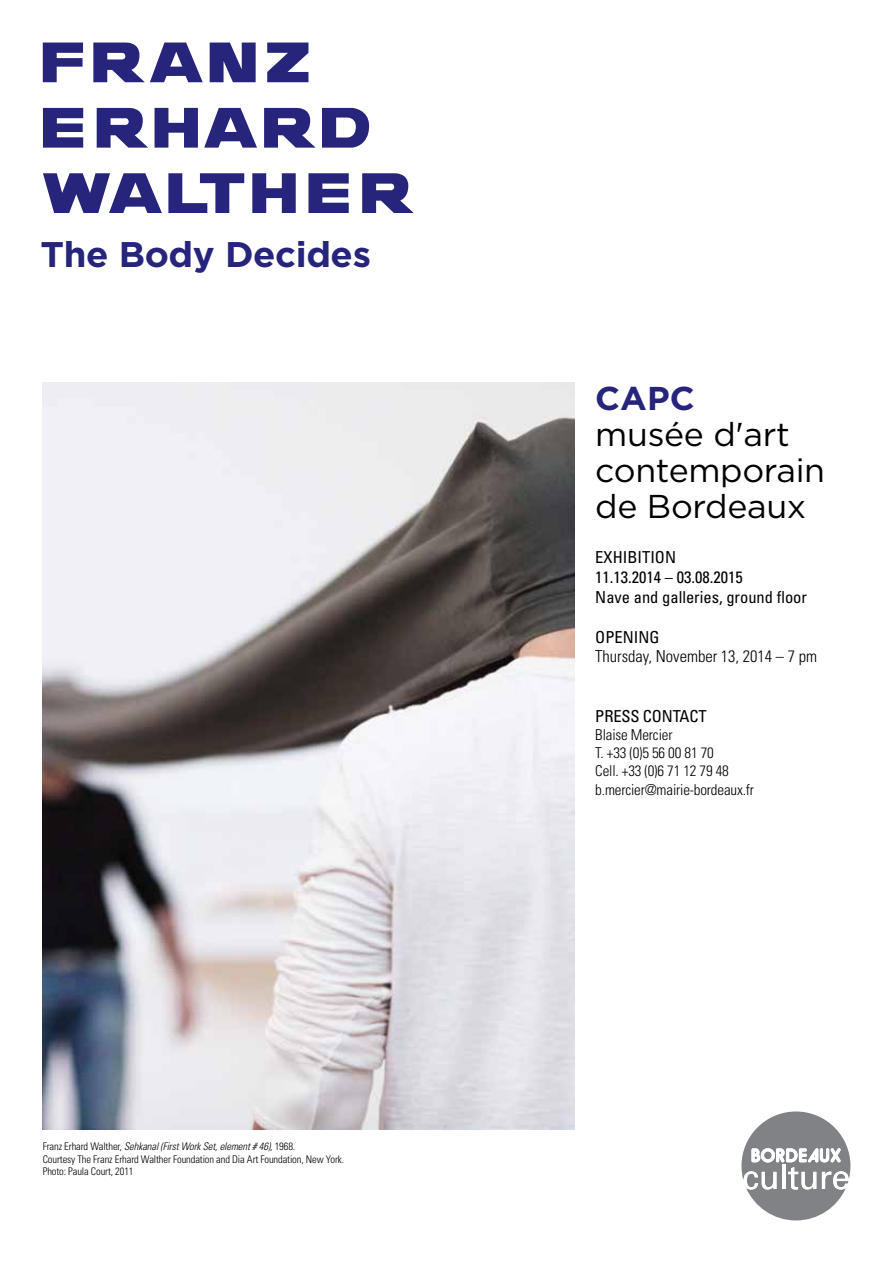
<style>
.page{position:relative;width:893px;height:1263px;background:#fff}
.page>*{position:absolute;margin:0;border:0;box-sizing:border-box;transform-origin:0 0}
.t1{font:700 35.55px "Gotham HTF";letter-spacing:-.01em;color:#26247b}
.t2{font:33px/36px "Gotham HTF";letter-spacing:-.01em;color:#000}
.t3{font:700 33px "Gotham HTF";color:#26247b}
.t4{font:condensed 16.5px/19.8px "Univers";color:#000}
.t5{font:300 condensed 16.5px "Univers";color:#000}
.t6{font:300 condensed 15px/18.3px "Univers";letter-spacing:-.01em;color:#000}
.t7{font:300 condensed 10.5px/12.6px "Univers";letter-spacing:-.01em;color:#000}
.s1{font-style:italic}
</style>
<div class="page">
<svg style="left:741px;top:1111px;width:109px;height:109px"></svg>
<svg style="left:210px;top:43px;width:46px;height:39px;background:#45448e"></svg>
<svg style="left:43px;top:43px;width:40px;height:39px"></svg>
<svg style="left:267px;top:43px;width:41px;height:39px"></svg>
<svg style="left:93px;top:42px;width:110px;height:40px"></svg>
<svg style="left:43px;top:108px;width:40px;height:40px;background:#4d4c93"></svg>
<svg style="left:155px;top:108px;width:43px;height:40px"></svg>
<svg style="left:204px;top:108px;width:53px;height:40px"></svg>
<svg style="left:97px;top:107px;width:51px;height:41px"></svg>
<svg style="left:322px;top:108px;width:47px;height:40px"></svg>
<svg style="left:264px;top:107px;width:52px;height:41px"></svg>
<svg style="left:308px;top:173px;width:41px;height:40px;background:#504f94"></svg>
<svg style="left:252px;top:173px;width:44px;height:40px"></svg>
<svg style="left:168px;top:173px;width:76px;height:40px"></svg>
<svg style="left:43px;top:173px;width:119px;height:40px"></svg>
<svg style="left:362px;top:173px;width:52px;height:40px"></svg>
<img style="left:43px;top:383px;width:531px;height:746px">
<h1 class="t1" style="left:40px;top:233px;width:332px">The Body Decides</h1>
<p class="t7" style="left:43px;top:1140px;width:303px">Franz Erhard Walther, <span class="s1">Sehkanal (First Work Set, element # 46)</span>, 1968.<br>Courtesy The Franz Erhard Walther Foundation and Dia Art Foundation, New York.<br>Photo: Paula Court, 2011</p>
<h2 class="t3" style="left:595px;top:379px;width:101px">CAPC</h2>
<h2 class="t2" style="left:595px;top:416px;width:231px">musée d'art contemporain de Bordeaux</h2>
<h3 class="t4" style="left:595px;top:547px;width:213px">exhibition<br>11.13.2014 – 03.08.2015<br>Nave and galleries, ground floor</h3>
<h3 class="t4" style="left:595px;top:626px;width:29px">OPENIN</h3>
<h3 class="t4" style="left:649px;top:626px;width:12px">G</h3>
<h3 class="t5" style="left:595px;top:647px;width:223px">Thursday, November 13, 2014 – 7 pm</h3>
<h3 class="t4" style="left:595px;top:705px;width:112px">PRESS CONTACT</h3>
<h3 class="t6" style="left:595px;top:725px;width:160px">Blaise Mercier<br>T. +33 (0)5 56 00 81 70<br>Cell. +33 (0)6 71 12 79 48 b.mercier@mairie-bordeaux.fr</h3>
</div>
